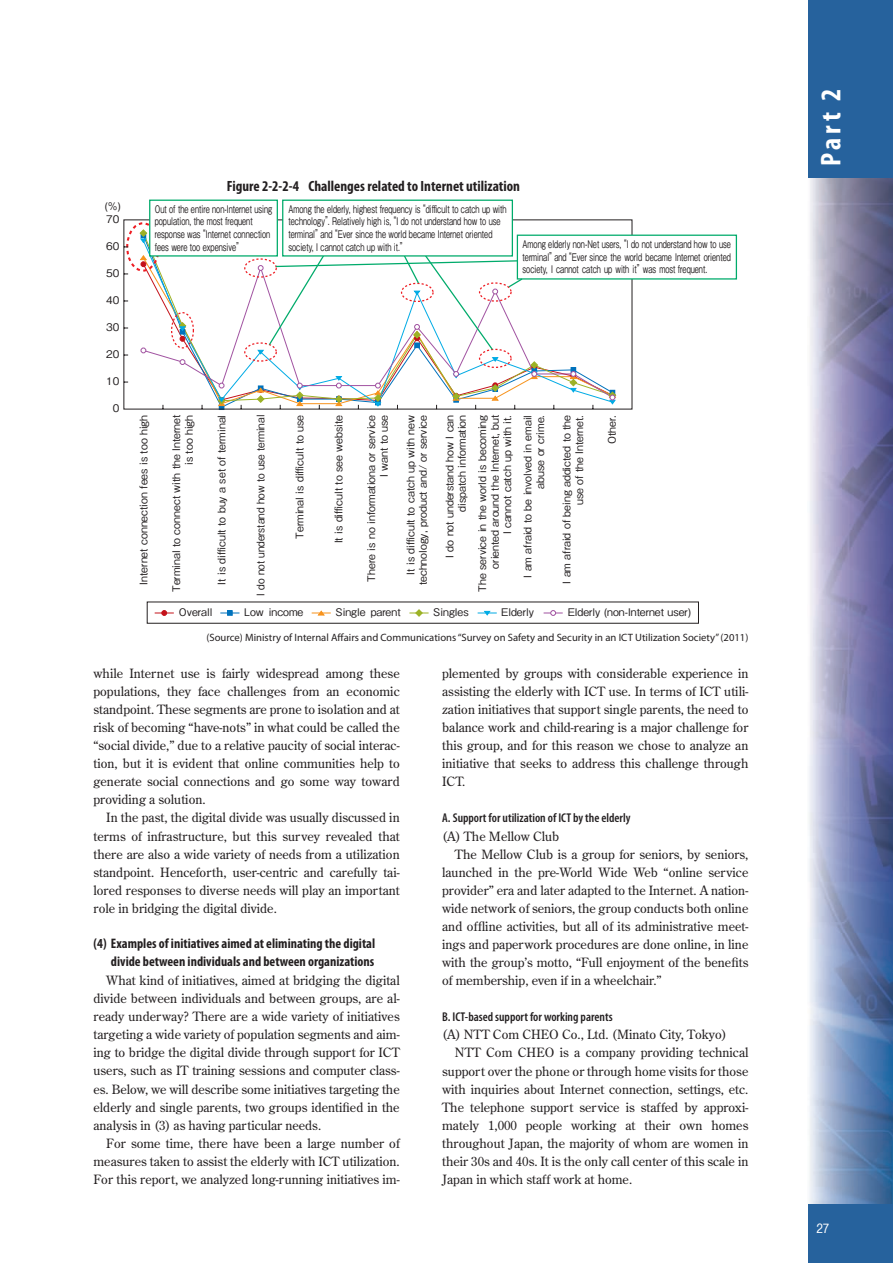
<style>
.page{position:relative;width:893px;height:1263px;background:#fff}
.page>*{position:absolute;margin:0;border:0;box-sizing:border-box;transform-origin:0 0}
.t1{font:700 condensed 28.65px "Myriad Pro";color:#fff}
.t2{font:700 condensed 14.85px "Myriad Pro";color:#231f20}
.t3{font:700 condensed 13.8px/18.1px "Myriad Pro";color:#231f20;text-align:right}
.t4{font:12.75px/18.1px "Century Old Style Std";color:#231f20;text-align:justify}
.t5{font:600 condensed 12.75px "Myriad Pro";color:#231f20}
.t6{font:12.75px "Gothic BBB Pr 5 Medium 90 msp RKSJ H";color:#fff}
.t7{font:10.65px "Myriad Pro";color:#231f20}
.t8{font:10.5px/12.6px "Gothic BBB Pro Medium 90 msp RKSJ H";color:#231f20;text-align:right}
.t9{font:10.5px/12.6px "Gothic BBB Pro Medium 90 msp RKSJ H";color:#231f20;scale:.7 1}
.t10{font:10.5px "Gothic BBB Pro Medium 90 msp RKSJ H";color:#231f20;scale:.95 1}
</style>
<div class="page">
<div style="left:808px;top:0;width:85px;height:179px;background:#26629d"></div>
<div style="left:808px;top:1203px;width:85px;height:60px;background:#26629d"></div>
<img style="left:809px;top:179px;width:84px;height:1024px">
<svg style="left:123px;top:219px;width:510px;height:191px"></svg>
<div style="left:171px;top:312px;width:23px;height:36px;border:1px dashed #ee1d23;border-radius:50%"></div>
<div style="left:150px;top:200px;width:127px;height:56px;background:#fff"></div>
<div style="left:149px;top:200px;width:129px;height:57px;border:1px solid #00ab6b"></div>
<svg style="left:268px;top:234px;width:470px;height:117px"></svg>
<svg style="left:243px;top:258px;width:281px;height:149px"></svg>
<div style="left:283px;top:200px;width:229px;height:56px;background:#fff"></div>
<div style="left:282px;top:200px;width:231px;height:57px;border:1px solid #00ab6b"></div>
<div style="left:147px;top:602px;width:552px;height:22px;border:1px solid #231f20"></div>
<svg style="left:155px;top:610px;width:19px;height:6px"></svg>
<svg style="left:220px;top:610px;width:19px;height:6px"></svg>
<svg style="left:312px;top:610px;width:19px;height:6px"></svg>
<svg style="left:409px;top:609px;width:20px;height:8px"></svg>
<svg style="left:478px;top:610px;width:19px;height:6px"></svg>
<svg style="left:544px;top:610px;width:19px;height:6px"></svg>
<p class="t8" style="left:105px;top:201px;width:17px">(%)</p>
<p class="t8" style="left:106px;top:214px;width:15px">70</p>
<p class="t8" style="left:106px;top:241px;width:15px">60</p>
<p class="t8" style="left:106px;top:268px;width:15px">50</p>
<p class="t8" style="left:106px;top:295px;width:15px">40</p>
<p class="t8" style="left:106px;top:322px;width:15px">30</p>
<p class="t8" style="left:106px;top:349px;width:15px">20</p>
<p class="t8" style="left:106px;top:376px;width:15px">10</p>
<p class="t8" style="left:113px;top:403px;width:8px">0</p>
<p class="t2" style="left:227px;top:177px;width:295px">Figure 2-2-2-4 Challenges related to Internet utilization</p>
<p class="t9" style="left:155px;top:204px;width:169px">Out of the entire non-Internet using population, the most frequent response was “Internet connection fees were too expensive”</p>
<p class="t9" style="left:289px;top:204px;width:313px">Among the elderly, highest frequency is “difficult to catch up with technology”. Relatively high is, “I do not understand how to use terminal”and “Ever since the world became Internet oriented society, I cannot catch up with it.”</p>
<p class="t9" style="left:523px;top:239px;width:299px;text-align:justify">Among elderly non-Net users, “I do not understand how to use terminal”and “Ever since the world became Internet oriented society, I cannot catch up with it”was most frequent.</p>
<p class="t8" style="left:139px;top:584px;width:171px;rotate:-90deg">Internet connection fees is too high</p>
<p class="t8" style="left:171px;top:592px;width:179px;rotate:-90deg">Terminal to connect with the Internet is too high</p>
<p class="t8" style="left:217px;top:585px;width:171px;rotate:-90deg">It is difficult to buy a set of terminal</p>
<p class="t10" style="left:257px;top:596px;width:192px;rotate:-90deg">I do not understand how to use terminal</p>
<p class="t8" style="left:295px;top:538px;width:125px;rotate:-90deg">Terminal is difficult to use</p>
<p class="t8" style="left:334px;top:543px;width:130px;rotate:-90deg">It is difficult to see website</p>
<p class="t8" style="left:366px;top:581px;width:168px;rotate:-90deg">There is no informationa or service<br>I want to use</p>
<p class="t8" style="left:405px;top:585px;width:172px;rotate:-90deg">It is difficult to catch up with new technology, product and/ or service</p>
<p class="t8" style="left:445px;top:558px;width:144px;rotate:-90deg">I do not understand how I can dispatch information</p>
<p class="t8" style="left:477px;top:592px;width:178px;rotate:-90deg">The service in the world is becoming oriented around the Internet, but<br>I cannot catch up with it.</p>
<p class="t8" style="left:523px;top:578px;width:164px;rotate:-90deg">I am afraid to be involved in email abuse or crime.</p>
<p class="t8" style="left:562px;top:584px;width:170px;rotate:-90deg">I am afraid of being addicted to the use of the Internet.</p>
<p class="t8" style="left:607px;top:444px;width:30px;rotate:-90deg">Other.</p>
<p class="t8" style="left:244px;top:607px;width:61px">Low income</p>
<p class="t8" style="left:335px;top:607px;width:67px">Single parent</p>
<p class="t8" style="left:433px;top:607px;width:37px">Singles</p>
<p class="t8" style="left:568px;top:607px;width:125px">Elderly (non-Internet user)</p>
<p class="t8" style="left:179px;top:607px;width:35px">Overall</p>
<p class="t8" style="left:501px;top:607px;width:34px">Elderly</p>
<p class="t7" style="left:206px;top:633px;width:543px">(Source) Ministry of Internal Affairs and Communications “Survey on Safety and Security in an ICT Utilization Society” (2011)</p>
<p class="t4" style="left:94px;top:665px;width:308px">while Internet use is fairly widespread among these</p>
<p class="t4" style="left:94px;top:683px;width:308px">populations, they face challenges from an economic</p>
<p class="t4" style="left:94px;top:701px;width:308px">standpoint. These segments are prone to isolation and at</p>
<p class="t4" style="left:94px;top:719px;width:308px">risk of becoming “have-nots” in what could be called the</p>
<p class="t4" style="left:94px;top:737px;width:308px">“social divide,” due to a relative paucity of social interac-</p>
<p class="t4" style="left:94px;top:755px;width:308px">tion, but it is evident that online communities help to</p>
<p class="t4" style="left:94px;top:773px;width:308px">generate social connections and go some way toward</p>
<p class="t4" style="left:94px;top:791px;width:114px">providing a solution.</p>
<p class="t4" style="left:106px;top:809px;width:295px">In the past, the digital divide was usually discussed in</p>
<p class="t4" style="left:94px;top:827px;width:308px">terms of infrastructure, but this survey revealed that</p>
<p class="t4" style="left:94px;top:846px;width:308px">there are also a wide variety of needs from a utilization</p>
<p class="t4" style="left:94px;top:864px;width:308px">standpoint. Henceforth, user-centric and carefully tai-</p>
<p class="t4" style="left:94px;top:882px;width:308px">lored responses to diverse needs will play an important</p>
<p class="t4" style="left:94px;top:900px;width:185px">role in bridging the digital divide.</p>
<p class="t3" style="left:94px;top:934px;width:283px">(4) Examples of initiatives aimed at eliminating the digital divide between individuals and between organizations</p>
<p class="t4" style="left:106px;top:972px;width:295px">What kind of initiatives, aimed at bridging the digital</p>
<p class="t4" style="left:94px;top:990px;width:308px">divide between individuals and between groups, are al-</p>
<p class="t4" style="left:94px;top:1008px;width:308px">ready underway? There are a wide variety of initiatives</p>
<p class="t4" style="left:94px;top:1026px;width:308px">targeting a wide variety of population segments and aim-</p>
<p class="t4" style="left:94px;top:1044px;width:308px">ing to bridge the digital divide through support for ICT</p>
<p class="t4" style="left:94px;top:1062px;width:308px">users, such as IT training sessions and computer class-</p>
<p class="t4" style="left:94px;top:1080px;width:308px">es. Below, we will describe some initiatives targeting the</p>
<p class="t4" style="left:94px;top:1099px;width:308px">elderly and single parents, two groups identified in the</p>
<p class="t4" style="left:94px;top:1117px;width:229px">analysis in (3) as having particular needs.</p>
<p class="t4" style="left:106px;top:1135px;width:295px">For some time, there have been a large number of</p>
<p class="t4" style="left:94px;top:1153px;width:308px">measures taken to assist the elderly with ICT utilization.</p>
<p class="t4" style="left:94px;top:1171px;width:308px">For this report, we analyzed long-running initiatives im-</p>
<p class="t4" style="left:442px;top:665px;width:308px">plemented by groups with considerable experience in assisting the elderly with ICT use. In terms of ICT utili&shy;zation initiatives that support single parents, the need to balance work and child-rearing is a major challenge for this group, and for this reason we chose to analyze an initiative that seeks to address this challenge through ICT.</p>
<p class="t5" style="left:442px;top:813px;width:190px">A. Support for utilization of ICT by the elderly</p>
<p class="t4" style="left:442px;top:828px;width:119px">(A) The Mellow Club</p>
<p class="t4" style="left:455px;top:846px;width:295px">The Mellow Club is a group for seniors, by seniors,</p>
<p class="t4" style="left:442px;top:864px;width:308px">launched in the pre-World Wide Web “online service</p>
<p class="t4" style="left:442px;top:882px;width:308px">provider” era and later adapted to the Internet. A nation-</p>
<p class="t4" style="left:442px;top:900px;width:308px">wide network of seniors, the group conducts both online</p>
<p class="t4" style="left:442px;top:918px;width:308px">and offline activities, but all of its administrative meet-</p>
<p class="t4" style="left:442px;top:936px;width:308px">ings and paperwork procedures are done online, in line</p>
<p class="t4" style="left:442px;top:954px;width:308px">with the group’s motto, “Full enjoyment of the benefits</p>
<p class="t4" style="left:442px;top:972px;width:221px">of membership, even if in a wheelchair.”</p>
<p class="t5" style="left:442px;top:1012px;width:172px">B. ICT-based support for working parents</p>
<p class="t4" style="left:442px;top:1026px;width:286px">(A) NTT Com CHEO Co., Ltd. (Minato City, Tokyo)</p>
<p class="t4" style="left:455px;top:1044px;width:295px">NTT Com CHEO is a company providing technical</p>
<p class="t4" style="left:442px;top:1062px;width:308px">support over the phone or through home visits for those</p>
<p class="t4" style="left:442px;top:1081px;width:308px">with inquiries about Internet connection, settings, etc.</p>
<p class="t4" style="left:442px;top:1099px;width:308px">The telephone support service is staffed by approxi-</p>
<p class="t4" style="left:442px;top:1117px;width:308px">mately 1,000 people working at their own homes</p>
<p class="t4" style="left:442px;top:1135px;width:308px">throughout Japan, the majority of whom are women in</p>
<p class="t4" style="left:442px;top:1153px;width:308px">their 30s and 40s. It is the only call center of this scale in</p>
<p class="t4" style="left:442px;top:1171px;width:191px">Japan in which staff work at home.</p>
<p class="t1" style="left:814px;top:166px;width:79px;rotate:-90deg">Part 2</p>
<p class="t6" style="left:816px;top:1223px;width:14px">27</p>
</div>
